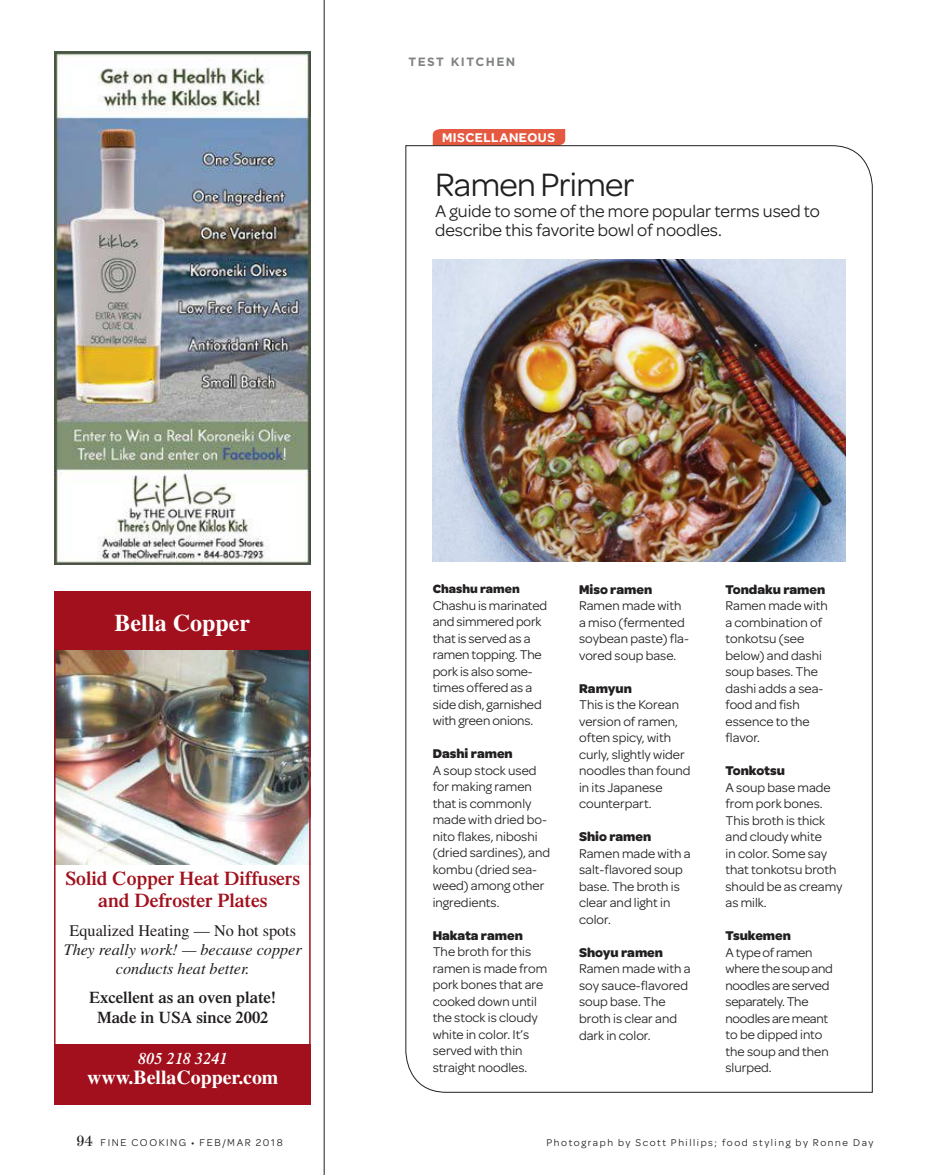
<style>
.page{position:relative;width:932px;height:1175px;background:#fff}
.page>*{position:absolute;margin:0;border:0;box-sizing:border-box;transform-origin:0 0}
.t1{font:34.5px "FC Omnes";letter-spacing:-.02em;color:#221f20}
.t2{font:700 24px "Times";color:#fff}
.t3{font:700 19.8px "Times";color:#fff}
.t4{font:600 19.5px/22.4px "Times";color:#a1101c;text-align:center}
.t5{font:18px/19.5px "FC Omnes";color:#221f20}
.t6{font:600 16.5px/19.8px "Times";color:#221e1f;text-align:center}
.t7{font:italic 16.2px/19.5px "Times";color:#221e1f;text-align:center}
.t8{font:16.2px "Times";color:#221e1f}
.t9{font:italic 600 16.2px "Times";color:#fff}
.t10{font:13.5px/16.5px "FC Omnes";color:#221f20}
.t11{font:13.5px/16.5px "FC Omnes";letter-spacing:-.02em;color:#221f20}
.t12{font:700 13.5px "FC Omnes";color:#221f20}
.t13{font:600 13.5px "FC Omnes";letter-spacing:.04em;color:#fff}
.t14{font:700 12.75px "FC Omnes";color:#221f20}
.t15{font:700 12px "Gotham";letter-spacing:.125em;color:#808284}
.t16{font:10.5px "FC Omnes";letter-spacing:.15em;color:#221f20}
.s1{font-family:"Escrow";font-size:15px}
</style>
<div class="page">
<div style="left:433px;top:129px;width:132px;height:16px;background:#e55941"></div>
<img style="left:405px;top:145px;width:467px;height:947px">
<img style="left:54px;top:51px;width:256px;height:513px">
<hr style="left:324px;top:0;width:1px;height:1174px;background:#221f20">
<div style="left:54px;top:591px;width:256px;height:60px;background:#a1101c"></div>
<img style="left:57px;top:650px;width:250px;height:214px">
<div style="left:54px;top:1044px;width:256px;height:60px;background:#a1101c"></div>
<div style="left:54px;top:591px;width:256px;height:513px;border:2px solid #a1101c"></div>
<p class="t15" style="left:408px;top:54px;width:108px">TEST KITCHEN</p>
<p class="t13" style="left:442px;top:130px;width:115px">MISCELLANEOUS</p>
<h1 class="t1" style="left:435px;top:165px;width:201px">Ramen Primer</h1>
<h3 class="t5" style="left:435px;top:201px;width:386px">A guide to some of the more popular terms used to describe this favorite bowl of noodles.</h3>
<h2 class="t2" style="left:115px;top:608px;width:137px">Bella Copper</h2>
<h3 class="t4" style="left:65px;top:866px;width:236px">Solid Copper Heat Diffusers and Defroster Plates</h3>
<p class="t8" style="left:70px;top:921px;width:228px">Equalized Heating — No hot spots</p>
<p class="t7" style="left:64px;top:939px;width:239px">They really work! — because copper conducts heat better.</p>
<p class="t6" style="left:89px;top:987px;width:188px">Excellent as an oven plate!<br>Made in USA since 2002</p>
<p class="t9" style="left:138px;top:1048px;width:91px">805 218 3241</p>
<h3 class="t3" style="left:87px;top:1065px;width:193px">www.BellaCopper.com</h3>
<p class="t14" style="left:433px;top:582px;width:88px">Chashu ramen</p>
<p class="t10" style="left:433px;top:597px;width:116px">Chashu is marinated and simmered pork that is served as a ramen topping. The pork is also some&shy;times offered as a side dish, garnished with green onions.</p>
<p class="t12" style="left:433px;top:746px;width:82px">Dashi ramen</p>
<p class="t10" style="left:433px;top:762px;width:119px">A soup stock used for making ramen that is commonly made with dried bo&shy;nito flakes, niboshi (dried sardines), and kombu (dried sea&shy;weed) among other ingredients.</p>
<p class="t12" style="left:433px;top:927px;width:92px">Hakata ramen</p>
<p class="t10" style="left:433px;top:943px;width:116px">The broth for this ramen is made from pork bones that are cooked down until the stock is cloudy white in color. It’s served with thin straight noodles.</p>
<p class="t12" style="left:579px;top:581px;width:75px">Miso ramen</p>
<p class="t10" style="left:579px;top:597px;width:111px">Ramen made with a miso (fermented soybean paste) fla&shy;vored soup base.</p>
<p class="t12" style="left:579px;top:680px;width:54px">Ramyun</p>
<p class="t10" style="left:579px;top:696px;width:113px">This is the Korean version of ramen, often spicy, with curly, slightly wider noodles than found in its Japanese counterpart.</p>
<p class="t12" style="left:579px;top:829px;width:74px">Shio ramen</p>
<p class="t10" style="left:579px;top:845px;width:113px">Ramen made with a salt-flavored soup base. The broth is clear and light in color.</p>
<p class="t12" style="left:579px;top:944px;width:85px">Shoyu ramen</p>
<p class="t10" style="left:579px;top:960px;width:113px">Ramen made with a soy sauce-flavored soup base. The broth is clear and dark in color.</p>
<p class="t12" style="left:725px;top:581px;width:101px">Tondaku ramen</p>
<p class="t10" style="left:725px;top:597px;width:104px">Ramen made with a combination of tonkotsu (see below) and dashi soup bases. The dashi adds a sea&shy;food and fish essence to the flavor.</p>
<p class="t12" style="left:725px;top:763px;width:61px">Tonkotsu</p>
<p class="t10" style="left:725px;top:779px;width:118px">A soup base made from pork bones.<br>This broth is thick and cloudy white<br>in color. Some say that tonkotsu broth should be as creamy as milk.</p>
<p class="t12" style="left:725px;top:928px;width:67px">Tsukemen</p>
<p class="t11" style="left:725px;top:944px;width:109px">A type of ramen where the soup and noodles are served separately. The noodles are meant to be dipped into the soup and then slurped.</p>
<p class="t16" style="left:76px;top:1137px;width:208px"><span class="s1">94</span> fine cooking • feb/mar 2018</p>
<p class="t16" style="left:546px;top:1137px;width:328px">Photograph by Scott Phillips; food styling by Ronne Day</p>
</div>
